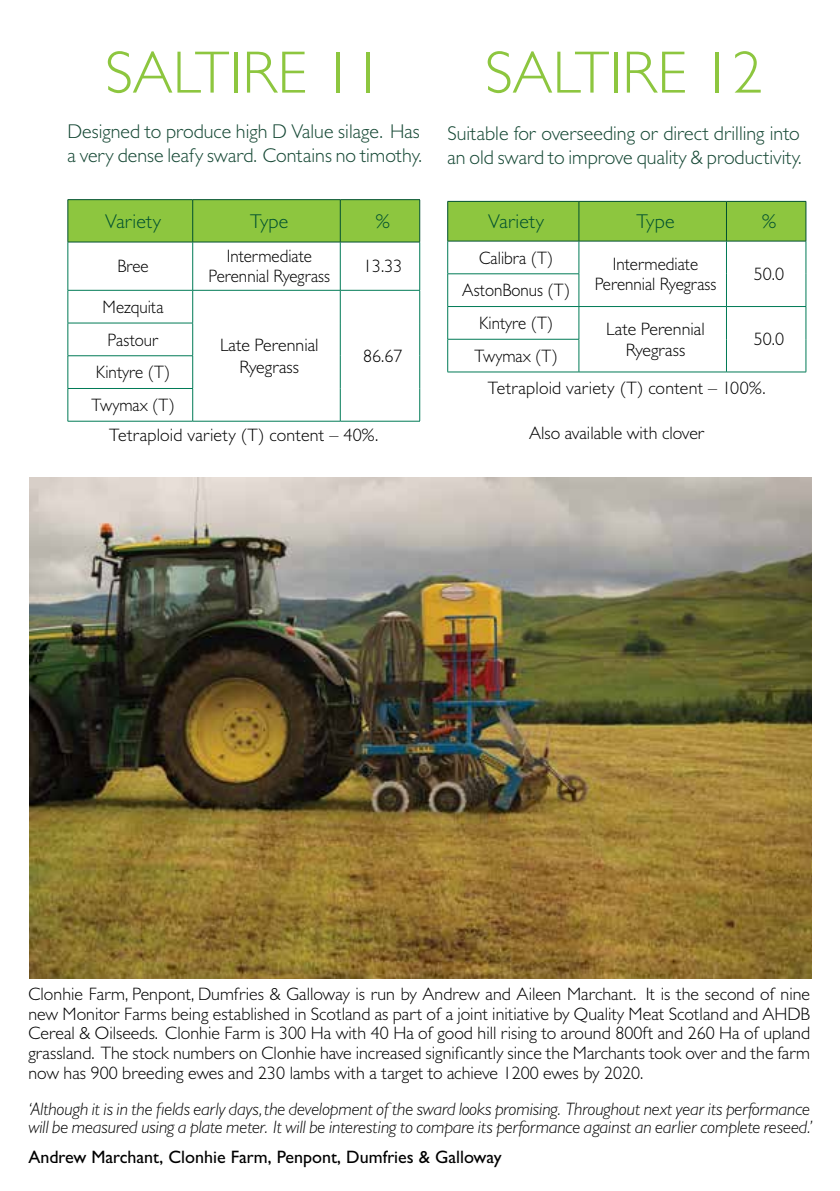
<style>
.page{position:relative;width:840px;height:1191px;background:#fff}
.page>*{position:absolute;margin:0;border:0;box-sizing:border-box;transform-origin:0 0}
.t1{font:300 60px "Gill Sans MT Std";color:#8dc63f}
.t2{font:300 20px/24px "Gill Sans MT Std";color:#144733}
.t3{font:300 20px "Gill Sans MT Std";letter-spacing:.01em;color:#00502f}
.t4{font:300 18px/19.6px "Gill Sans MT Std";color:#000;text-align:center}
.t5{font:italic 300 18px/18px "Gill Sans MT Std";color:#000}
.t6{font:300 18px/32.8px "Gill Sans MT Std";color:#000;text-align:center;scale:.95 1}
.t7{font:500 18px "Gill Sans MT Std";color:#000}
</style>
<div class="page">
<div style="left:68px;top:200px;width:351px;height:42px;background:#8dc63f"></div>
<svg style="left:68px;top:243px;width:351px;height:178px"></svg>
<hr style="left:67px;top:242px;width:1px;height:48px;background:#007a56">
<hr style="left:67px;top:290px;width:1px;height:33px;background:#007a56">
<hr style="left:67px;top:323px;width:1px;height:32px;background:#007a56">
<hr style="left:67px;top:356px;width:1px;height:32px;background:#007a56">
<hr style="left:67px;top:389px;width:1px;height:32px;background:#007a56">
<hr style="left:68px;top:290px;width:125px;height:1px;background:#007a56">
<hr style="left:68px;top:323px;width:125px;height:1px;background:#007a56">
<hr style="left:68px;top:355px;width:125px;height:1px;background:#007a56">
<hr style="left:68px;top:388px;width:125px;height:1px;background:#007a56">
<hr style="left:68px;top:421px;width:125px;height:1px;background:#007a56">
<hr style="left:192px;top:242px;width:1px;height:48px;background:#007a56">
<hr style="left:192px;top:290px;width:1px;height:33px;background:#007a56">
<hr style="left:192px;top:323px;width:1px;height:32px;background:#007a56">
<hr style="left:192px;top:356px;width:1px;height:32px;background:#007a56">
<hr style="left:192px;top:389px;width:1px;height:32px;background:#007a56">
<hr style="left:340px;top:242px;width:1px;height:48px;background:#007a56">
<hr style="left:419px;top:242px;width:1px;height:48px;background:#007a56">
<hr style="left:340px;top:290px;width:1px;height:33px;background:#007a56">
<hr style="left:419px;top:290px;width:1px;height:33px;background:#007a56">
<hr style="left:340px;top:323px;width:1px;height:33px;background:#007a56">
<hr style="left:419px;top:323px;width:1px;height:33px;background:#007a56">
<hr style="left:340px;top:356px;width:1px;height:32px;background:#007a56">
<hr style="left:419px;top:356px;width:1px;height:32px;background:#007a56">
<hr style="left:340px;top:388px;width:1px;height:33px;background:#007a56">
<hr style="left:419px;top:388px;width:1px;height:33px;background:#007a56">
<hr style="left:193px;top:290px;width:147px;height:1px;background:#007a56">
<hr style="left:340px;top:290px;width:80px;height:1px;background:#007a56">
<hr style="left:193px;top:421px;width:147px;height:1px;background:#007a56">
<hr style="left:340px;top:421px;width:80px;height:1px;background:#007a56">
<hr style="left:340px;top:199px;width:80px;height:1px;background:#00502f">
<hr style="left:419px;top:200px;width:1px;height:42px;background:#00502f">
<hr style="left:340px;top:242px;width:80px;height:1px;background:#00502f">
<hr style="left:68px;top:199px;width:125px;height:1px;background:#00502f">
<hr style="left:67px;top:200px;width:1px;height:42px;background:#00502f">
<hr style="left:193px;top:199px;width:147px;height:1px;background:#00502f">
<hr style="left:192px;top:200px;width:1px;height:42px;background:#00502f">
<hr style="left:340px;top:200px;width:1px;height:42px;background:#00502f">
<hr style="left:68px;top:242px;width:125px;height:1px;background:#00502f">
<hr style="left:193px;top:242px;width:147px;height:1px;background:#00502f">
<div style="left:448px;top:202px;width:357px;height:39px;background:#8dc63f"></div>
<svg style="left:448px;top:242px;width:357px;height:130px"></svg>
<hr style="left:447px;top:241px;width:1px;height:32px;background:#007a56">
<hr style="left:447px;top:274px;width:1px;height:32px;background:#007a56">
<hr style="left:447px;top:307px;width:1px;height:32px;background:#007a56">
<hr style="left:447px;top:339px;width:1px;height:33px;background:#007a56">
<hr style="left:447px;top:273px;width:132px;height:1px;background:#007a56">
<hr style="left:447px;top:306px;width:131px;height:1px;background:#007a56">
<hr style="left:447px;top:339px;width:132px;height:1px;background:#007a56">
<hr style="left:447px;top:372px;width:131px;height:1px;background:#007a56">
<hr style="left:578px;top:241px;width:1px;height:32px;background:#007a56">
<hr style="left:578px;top:274px;width:1px;height:32px;background:#007a56">
<hr style="left:578px;top:307px;width:1px;height:32px;background:#007a56">
<hr style="left:578px;top:339px;width:1px;height:33px;background:#007a56">
<hr style="left:725px;top:241px;width:1px;height:33px;background:#007a56">
<hr style="left:805px;top:241px;width:1px;height:33px;background:#007a56">
<hr style="left:725px;top:274px;width:1px;height:32px;background:#007a56">
<hr style="left:805px;top:274px;width:1px;height:32px;background:#007a56">
<hr style="left:725px;top:307px;width:1px;height:32px;background:#007a56">
<hr style="left:805px;top:307px;width:1px;height:32px;background:#007a56">
<hr style="left:725px;top:339px;width:1px;height:33px;background:#007a56">
<hr style="left:805px;top:339px;width:1px;height:33px;background:#007a56">
<hr style="left:578px;top:306px;width:148px;height:1px;background:#007a56">
<hr style="left:726px;top:306px;width:79px;height:1px;background:#007a56">
<hr style="left:578px;top:372px;width:148px;height:1px;background:#007a56">
<hr style="left:726px;top:372px;width:79px;height:1px;background:#007a56">
<hr style="left:726px;top:201px;width:79px;height:1px;background:#00502f">
<hr style="left:805px;top:202px;width:1px;height:39px;background:#00502f">
<hr style="left:726px;top:241px;width:79px;height:1px;background:#00502f">
<hr style="left:447px;top:201px;width:131px;height:1px;background:#00502f">
<hr style="left:447px;top:202px;width:1px;height:39px;background:#00502f">
<hr style="left:578px;top:201px;width:148px;height:1px;background:#00502f">
<hr style="left:578px;top:202px;width:1px;height:39px;background:#00502f">
<hr style="left:725px;top:202px;width:1px;height:39px;background:#00502f">
<hr style="left:447px;top:241px;width:131px;height:1px;background:#00502f">
<hr style="left:578px;top:241px;width:148px;height:1px;background:#00502f">
<img style="left:30px;top:478px;width:781px;height:500px">
<h1 class="t1" style="left:105px;top:36px;width:279px">SALTIRE 11</h1>
<p class="t2" style="left:68px;top:119px;width:355px">Designed to produce high D Value silage. Has a very dense leafy sward. Contains no timothy.</p>
<p class="t3" style="left:105px;top:209px;width:57px">Variety</p>
<p class="t3" style="left:250px;top:209px;width:40px">Type</p>
<p class="t3" style="left:375px;top:209px;width:15px">%</p>
<p class="t6" style="left:117px;top:249px;width:34px">Bree</p>
<p class="t6" style="left:208px;top:246px;width:129px;line-height:20px">Intermediate<br>Perennial Ryegrass</p>
<p class="t4" style="left:363px;top:256px;width:41px">13.33</p>
<p class="t6" style="left:102px;top:290px;width:66px">Mezquita</p>
<p class="t4" style="left:220px;top:334px;width:100px;line-height:21.6px">Late Perennial<br>Ryegrass</p>
<p class="t4" style="left:363px;top:346px;width:41px">86.67</p>
<p class="t6" style="left:91px;top:323px;width:89px">Pastour<br>Kintyre (T)<br>Twymax (T)</p>
<p class="t4" style="left:109px;top:425px;width:271px">Tetraploid variety (T) content – 40%.</p>
<h1 class="t1" style="left:484px;top:36px;width:279px">SALTIRE 12</h1>
<p class="t2" style="left:447px;top:121px;width:355px">Suitable for overseeding or direct drilling into an old sward to improve quality &amp; productivity.</p>
<p class="t3" style="left:488px;top:209px;width:57px">Variety</p>
<p class="t3" style="left:636px;top:209px;width:40px">Type</p>
<p class="t3" style="left:761px;top:209px;width:15px">%</p>
<p class="t6" style="left:479px;top:241px;width:80px">Calibra (T)</p>
<p class="t6" style="left:594px;top:254px;width:129px;line-height:20px">Intermediate<br>Perennial Ryegrass</p>
<p class="t4" style="left:753px;top:264px;width:32px">50.0</p>
<p class="t6" style="left:462px;top:273px;width:115px">AstonBonus (T)<br>Kintyre (T)</p>
<p class="t4" style="left:606px;top:317px;width:100px;line-height:21.6px">Late Perennial<br>Ryegrass</p>
<p class="t4" style="left:753px;top:329px;width:32px">50.0</p>
<p class="t6" style="left:487px;top:339px;width:294px;text-align:left;text-indent:-13px">Twymax (T)<br>Tetraploid variety (T) content – 100%.</p>
<p class="t4" style="left:529px;top:423px;width:177px">Also available with clover</p>
<p class="t4" style="left:28px;top:984px;width:782px;text-align:justify">Clonhie Farm, Penpont, Dumfries &amp; Galloway is run by Andrew and Aileen Marchant. It is the second of nine new Monitor Farms being established in Scotland as part of a joint initiative by Quality Meat Scotland and AHDB Cereal &amp; Oilseeds. Clonhie Farm is 300 Ha with 40 Ha of good hill rising to around 800ft and 260 Ha of upland grassland. The stock numbers on Clonhie have increased significantly since the Marchants took over and the farm now has 900 breeding ewes and 230 lambs with a target to achieve 1200 ewes by 2020.</p>
<p class="t5" style="left:28px;top:1099px;width:784px">‘Although it is in the fields early days, the development of the sward looks promising. Throughout next year its performance will be measured using a plate meter. It will be interesting to compare its performance against an earlier complete reseed.’</p>
<p class="t7" style="left:28px;top:1145px;width:474px">Andrew Marchant, Clonhie Farm, Penpont, Dumfries &amp; Galloway</p>
</div>
